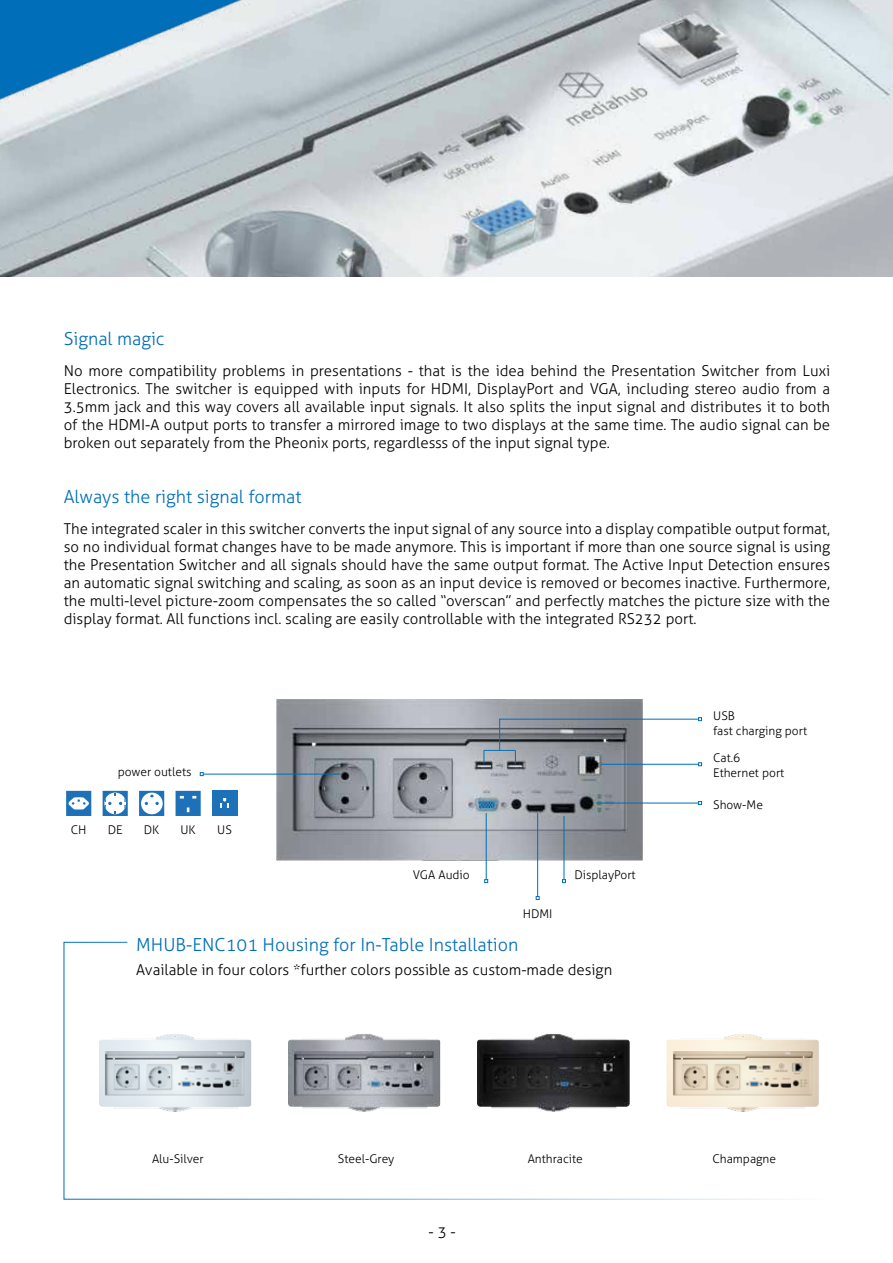
<style>
.page{position:relative;width:893px;height:1263px;background:#fff}
.page>*{position:absolute;margin:0;border:0;box-sizing:border-box;transform-origin:0 0}
.t1{font:300 18px "Aller";color:#006eb8}
.t2{font:300 15px/18px "Aller";color:#000;text-align:justify}
.t3{font:300 12px/15px "Aller";color:#000}
</style>
<div class="page">
<img style="left:276px;top:699px;width:366px;height:161px">
<svg style="left:63px;top:941px;width:725px;height:259px"></svg>
<hr style="left:203px;top:774px;width:137px;height:1px;background:#006eb8">
<svg style="left:200px;top:772px;width:4px;height:4px"></svg>
<hr style="left:486px;top:813px;width:1px;height:67px;background:#006eb8">
<svg style="left:484px;top:879px;width:4px;height:4px"></svg>
<hr style="left:537px;top:813px;width:1px;height:83px;background:#006eb8">
<hr style="left:564px;top:816px;width:1px;height:64px;background:#006eb8">
<svg style="left:562px;top:879px;width:4px;height:4px"></svg>
<hr style="left:499px;top:719px;width:199px;height:1px;background:#006eb8">
<svg style="left:698px;top:717px;width:4px;height:4px"></svg>
<hr style="left:601px;top:764px;width:97px;height:1px;background:#006eb8">
<svg style="left:698px;top:762px;width:4px;height:4px"></svg>
<hr style="left:596px;top:803px;width:102px;height:1px;background:#006eb8">
<svg style="left:698px;top:801px;width:4px;height:4px"></svg>
<hr style="left:499px;top:719px;width:1px;height:31px;background:#046eb7">
<svg style="left:484px;top:751px;width:1px;height:12px"></svg>
<svg style="left:515px;top:751px;width:1px;height:12px"></svg>
<hr style="left:484px;top:750px;width:32px;height:1px;background:#046eb7">
<svg style="left:66px;top:791px;width:25px;height:25px"></svg>
<svg style="left:103px;top:791px;width:25px;height:25px"></svg>
<svg style="left:139px;top:791px;width:25px;height:25px"></svg>
<svg style="left:176px;top:791px;width:25px;height:25px"></svg>
<div style="left:212px;top:791px;width:25px;height:25px;background:#1d71b8"></div>
<svg style="left:220px;top:798px;width:9px;height:10px"></svg>
<img style="left:91px;top:1006px;width:170px;height:135px">
<img style="left:469px;top:1006px;width:171px;height:135px">
<img style="left:280px;top:1006px;width:170px;height:135px">
<img style="left:658px;top:1006px;width:147px;height:135px">
<svg style="left:238px;top:1037px;width:17px;height:72px"></svg>
<svg style="left:97px;top:1037px;width:16px;height:72px"></svg>
<svg style="left:427px;top:1037px;width:17px;height:72px"></svg>
<svg style="left:286px;top:1037px;width:16px;height:72px"></svg>
<svg style="left:616px;top:1037px;width:17px;height:72px"></svg>
<svg style="left:475px;top:1037px;width:16px;height:72px"></svg>
<svg style="left:805px;top:1039px;width:14px;height:68px"></svg>
<svg style="left:664px;top:1037px;width:16px;height:72px"></svg>
<img style="left:0;top:0;width:893px;height:276px">
<p class="t1" style="left:64px;top:328px;width:102px">Signal magic</p>
<p class="t2" style="left:64px;top:361px;width:768px">No more compatibility problems in presentations - that is the idea behind the Presentation Switcher from Luxi Electronics. The switcher is equipped with inputs for HDMI, DisplayPort and VGA, including stereo audio from a 3.5mm jack and this way covers all available input signals. It also splits the input signal and distributes it to both of the HDMI-A output ports to transfer a mirrored image to two displays at the same time. The audio signal can be broken out separately from the Pheonix ports, regardlesss of the input signal type.</p>
<p class="t1" style="left:64px;top:486px;width:239px">Always the right signal format</p>
<p class="t2" style="left:64px;top:520px;width:768px">The integrated scaler in this switcher converts the input signal of any source into a display compatible output format, so no individual format changes have to be made anymore. This is important if more than one source signal is using the Presentation Switcher and all signals should have the same output format. The Active Input Detection ensures an automatic signal switching and scaling, as soon as an input device is removed or becomes inactive. Furthermore, the multi-level picture-zoom compensates the so called “overscan” and perfectly matches the picture size with the display format. All functions incl. scaling are easily controllable with the integrated RS232 port.</p>
<p class="t3" style="left:118px;top:764px;width:75px">power outlets</p>
<p class="t3" style="left:71px;top:822px;width:17px">CH</p>
<p class="t3" style="left:108px;top:822px;width:16px">DE</p>
<p class="t3" style="left:144px;top:822px;width:17px">DK</p>
<p class="t3" style="left:180px;top:822px;width:17px">UK</p>
<p class="t3" style="left:217px;top:822px;width:16px">US</p>
<p class="t3" style="left:413px;top:867px;width:58px">VGA Audio</p>
<p class="t3" style="left:574px;top:867px;width:63px">DisplayPort</p>
<p class="t3" style="left:523px;top:906px;width:31px">HDMI</p>
<p class="t1" style="left:136px;top:934px;width:384px">MHUB-ENC101 Housing for In-Table Installation</p>
<p class="t2" style="left:136px;top:960px;width:477px">Available in four colors *further colors possible as custom-made design</p>
<p class="t3" style="left:713px;top:708px;width:95px">USB<br>fast charging port</p>
<p class="t3" style="left:713px;top:750px;width:73px">Cat.6<br>Ethernet port</p>
<p class="t3" style="left:713px;top:798px;width:51px">Show-Me</p>
<p class="t3" style="left:152px;top:1151px;width:53px">Alu-Silver</p>
<p class="t3" style="left:338px;top:1151px;width:58px">Steel-Grey</p>
<p class="t3" style="left:528px;top:1151px;width:56px">Anthracite</p>
<p class="t3" style="left:712px;top:1151px;width:65px">Champagne</p>
<p class="t2" style="left:429px;top:1222px;width:29px">- 3 -</p>
</div>
